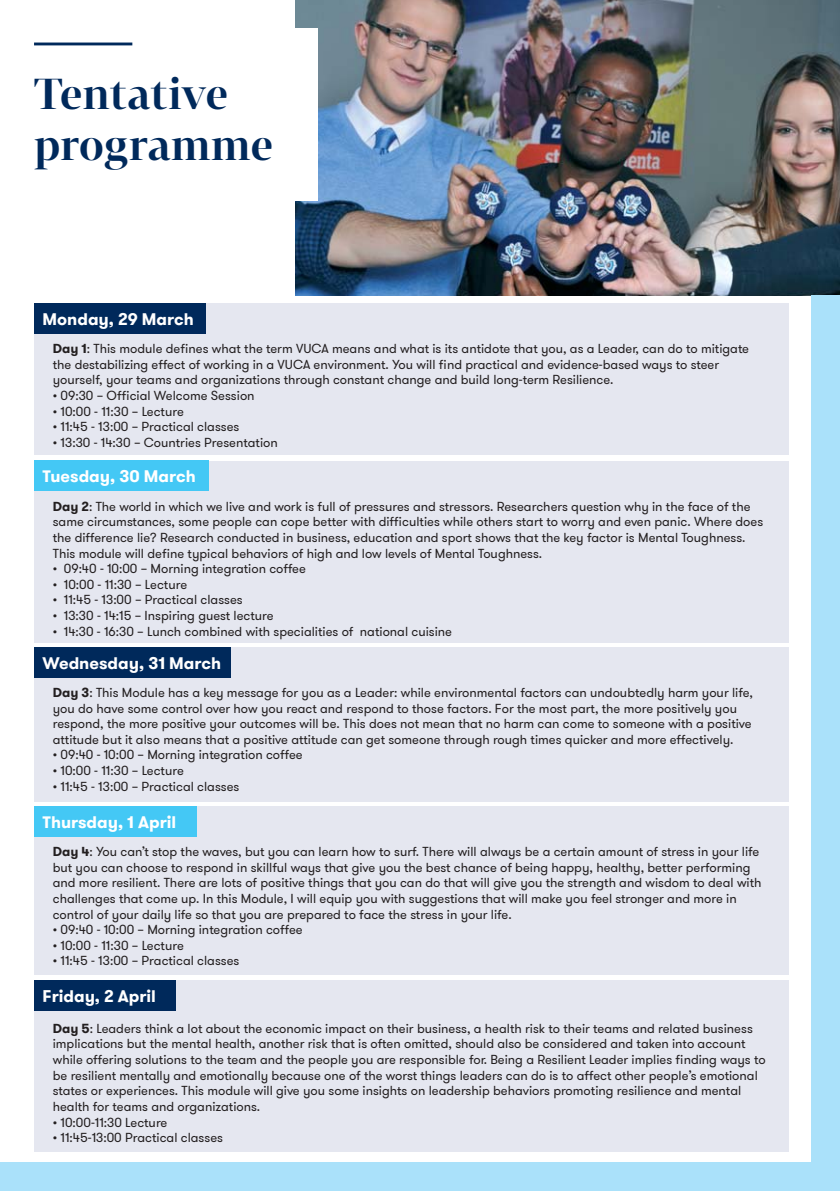
<style>
.page{position:relative;width:840px;height:1191px;background:#fff}
.page>*{position:absolute;margin:0;border:0;box-sizing:border-box;transform-origin:0 0}
.t1{font:600 42.6px/51px "Tabac G1";color:#00295b}
.t2{font:700 16.8px "GT Walsheim Pro";color:#fff}
.t3{font:13px/15.6px "GT Walsheim Pro";color:#231f20}
.s1{font-weight:700}
</style>
<div class="page">
<div style="left:34px;top:303px;width:754px;height:152px;background:#e5e7f0"></div>
<div style="left:34px;top:647px;width:754px;height:154px;background:#e5e7f0"></div>
<div style="left:34px;top:461px;width:754px;height:181px;background:#e5e7f0"></div>
<div style="left:34px;top:806px;width:754px;height:168px;background:#e5e7f0"></div>
<div style="left:34px;top:980px;width:754px;height:171px;background:#e5e7f0"></div>
<div style="left:34px;top:303px;width:171px;height:30px;background:#00295b"></div>
<div style="left:34px;top:647px;width:197px;height:30px;background:#00295b"></div>
<div style="left:34px;top:461px;width:174px;height:30px;background:#44c8f5"></div>
<div style="left:34px;top:806px;width:162px;height:30px;background:#44c8f5"></div>
<div style="left:34px;top:980px;width:141px;height:30px;background:#00295b"></div>
<img style="left:296px;top:0;width:543px;height:295px">
<div style="left:0;top:28px;width:317px;height:173px;background:#fff"></div>
<div style="left:811px;top:295px;width:28px;height:896px;background:#aae1fa"></div>
<div style="left:0;top:1162px;width:831px;height:29px;background:#aae1fa"></div>
<hr style="left:34px;top:43px;width:98px;height:2px;background:#00295b">
<h1 class="t1" style="left:34px;top:71px;width:240px">Tentative programme</h1>
<p class="t2" style="left:43px;top:308px;width:152px">Monday, 29 March</p>
<p class="t3" style="left:53px;top:341px;width:697px"><span class="s1">Day 1</span>: This module defines what the term VUCA means and what is its antidote that you, as a Leader, can do to mitigate the destabilizing effect of working in a VUCA environment. You will find practical and evidence-based ways to steer yourself, your teams and organizations through constant change and build long-term Resilience.</p>
<p class="t3" style="left:53px;top:387px;width:203px">• 09:30 – Official Welcome Session</p>
<p class="t3" style="left:53px;top:403px;width:132px">• 10:00 - 11:30 – Lecture</p>
<p class="t3" style="left:53px;top:419px;width:188px">• 11:45 - 13:00 – Practical classes</p>
<p class="t3" style="left:53px;top:434px;width:226px">• 13:30 - 14:30 – Countries Presentation</p>
<p class="t2" style="left:43px;top:465px;width:154px">Tuesday, 30 March</p>
<p class="t3" style="left:53px;top:498px;width:711px"><span class="s1">Day 2</span>: The world in which we live and work is full of pressures and stressors. Researchers question why in the face of the same circumstances, some people can cope better with difficulties while others start to worry and even panic. Where does the difference lie? Research conducted in business, education and sport shows that the key factor is Mental Toughness.<br>This module will define typical behaviors of high and low levels of Mental Toughness.</p>
<p class="t3" style="left:53px;top:561px;width:254px">• 09:40 - 10:00 – Morning integration coffee</p>
<p class="t3" style="left:53px;top:576px;width:136px">• 10:00 - 11:30 – Lecture</p>
<p class="t3" style="left:53px;top:592px;width:191px">• 11:45 - 13:00 – Practical classes</p>
<p class="t3" style="left:53px;top:607px;width:222px">• 13:30 - 14:15 – Inspiring guest lecture</p>
<p class="t3" style="left:53px;top:623px;width:400px">• 14:30 - 16:30 – Lunch combined with specialities of national cuisine</p>
<p class="t2" style="left:43px;top:652px;width:180px">Wednesday, 31 March</p>
<p class="t3" style="left:53px;top:684px;width:701px"><span class="s1">Day 3</span>: This Module has a key message for you as a Leader: while environmental factors can undoubtedly harm your life, you do have some control over how you react and respond to those factors. For the most part, the more positively you respond, the more positive your outcomes will be. This does not mean that no harm can come to someone with a positive attitude but it also means that a positive attitude can get someone through rough times quicker and more effectively.</p>
<p class="t3" style="left:53px;top:747px;width:251px">• 09:40 - 10:00 – Morning integration coffee</p>
<p class="t3" style="left:53px;top:762px;width:132px">• 10:00 - 11:30 – Lecture</p>
<p class="t3" style="left:53px;top:778px;width:188px">• 11:45 - 13:00 – Practical classes</p>
<p class="t2" style="left:43px;top:811px;width:135px">Thursday, 1 April</p>
<p class="t3" style="left:53px;top:843px;width:709px"><span class="s1">Day 4</span>: You can’t stop the waves, but you can learn how to surf. There will always be a certain amount of stress in your life but you can choose to respond in skillful ways that give you the best chance of being happy, healthy, better performing and more resilient. There are lots of positive things that you can do that will give you the strength and wisdom to deal with challenges that come up. In this Module, I will equip you with suggestions that will make you feel stronger and more in control of your daily life so that you are prepared to face the stress in your life.</p>
<p class="t3" style="left:53px;top:921px;width:251px">• 09:40 - 10:00 – Morning integration coffee</p>
<p class="t3" style="left:53px;top:937px;width:132px">• 10:00 - 11:30 – Lecture</p>
<p class="t3" style="left:53px;top:953px;width:188px">• 11:45 - 13:00 – Practical classes</p>
<p class="t2" style="left:43px;top:984px;width:115px">Friday, 2 April</p>
<p class="t3" style="left:53px;top:1020px;width:714px"><span class="s1">Day 5</span>: Leaders think a lot about the economic impact on their business, a health risk to their teams and related business implications but the mental health, another risk that is often omitted, should also be considered and taken into account while offering solutions to the team and the people you are responsible for. Being a Resilient Leader implies finding ways to be resilient mentally and emotionally because one of the worst things leaders can do is to affect other people’s emotional states or experiences. This module will give you some insights on leadership behaviors promoting resilience and mental health for teams and organizations.</p>
<p class="t3" style="left:53px;top:1114px;width:116px">• 10:00-11:30 Lecture</p>
<p class="t3" style="left:53px;top:1129px;width:172px">• 11:45-13:00 Practical classes</p>
</div>
